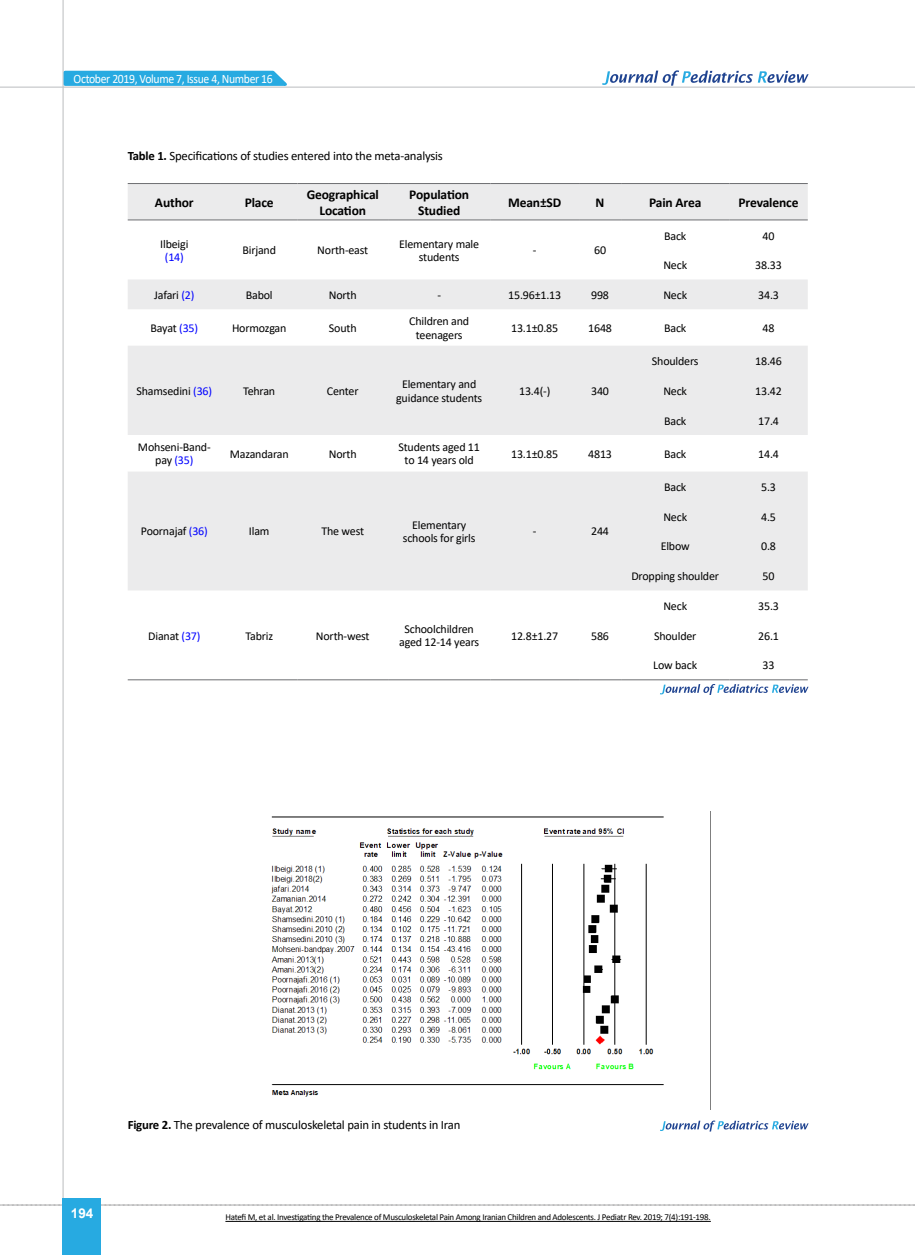
<style>
.page{position:relative;width:915px;height:1255px;background:#fff}
.page>*{position:absolute;margin:0;border:0;box-sizing:border-box;transform-origin:0 0}
.t1{font:700 13.5px/16.2px "Calibri";letter-spacing:-.01em;color:#000;text-align:center}
.t2{font:700 13.5px "Arial";color:#fff}
.t3{font:12.75px "Calibri";letter-spacing:-.015em;color:#000}
.t4{font:12.75px "Calibri";letter-spacing:-.03em;color:#fff;scale:.92 1}
.t5{font:12px/13.5px "Calibri";letter-spacing:-.015em;color:#000;text-align:center}
.t6{font:12px "Calibri";color:#00f}
.t7{font:9px "Calibri";letter-spacing:-.03em;color:#000}
.s1{font-weight:700}
.s2{color:#00f}
</style>
<div class="page">
<svg style="left:0;top:1204px;width:915px;height:1px"></svg>
<hr style="left:62px;top:0;width:2px;height:1254px;background:#c2c4c6">
<hr style="left:0;top:87px;width:914px;height:1px;background:#c2c4c6">
<div style="left:63px;top:1198px;width:38px;height:56px;background:#27aae1"></div>
<svg style="left:62px;top:69px;width:231px;height:18px;background:#51b9e5"></svg>
<svg style="left:602px;top:70px;width:206px;height:16px"></svg>
<svg style="left:128px;top:184px;width:679px;height:125px;fill:#ebebec"></svg>
<div style="left:128px;top:346px;width:679px;height:244px;background:#ebebec"></div>
<svg style="left:128px;top:435px;width:679px;height:36px"></svg>
<hr style="left:729px;top:183px;width:78px;height:1px;background:#6d6e71">
<hr style="left:621px;top:183px;width:108px;height:1px;background:#6d6e71">
<hr style="left:579px;top:183px;width:42px;height:1px;background:#6d6e71">
<hr style="left:490px;top:183px;width:89px;height:1px;background:#6d6e71">
<hr style="left:388px;top:183px;width:102px;height:1px;background:#6d6e71">
<hr style="left:297px;top:183px;width:91px;height:1px;background:#6d6e71">
<hr style="left:221px;top:183px;width:76px;height:1px;background:#6d6e71">
<hr style="left:128px;top:183px;width:93px;height:1px;background:#6d6e71">
<hr style="left:729px;top:219px;width:78px;height:1px;background:#6d6e71">
<hr style="left:621px;top:219px;width:108px;height:1px;background:#6d6e71">
<hr style="left:579px;top:219px;width:42px;height:1px;background:#6d6e71">
<hr style="left:490px;top:219px;width:89px;height:1px;background:#6d6e71">
<hr style="left:388px;top:219px;width:102px;height:1px;background:#6d6e71">
<hr style="left:297px;top:219px;width:91px;height:1px;background:#6d6e71">
<hr style="left:221px;top:219px;width:76px;height:1px;background:#6d6e71">
<hr style="left:128px;top:219px;width:93px;height:1px;background:#6d6e71">
<hr style="left:579px;top:679px;width:42px;height:1px;background:#6d6e71">
<hr style="left:490px;top:679px;width:89px;height:1px;background:#6d6e71">
<hr style="left:388px;top:679px;width:102px;height:1px;background:#6d6e71">
<hr style="left:297px;top:679px;width:91px;height:1px;background:#6d6e71">
<hr style="left:221px;top:679px;width:76px;height:1px;background:#6d6e71">
<hr style="left:128px;top:679px;width:93px;height:1px;background:#6d6e71">
<hr style="left:729px;top:679px;width:78px;height:1px;background:#6d6e71">
<hr style="left:621px;top:679px;width:108px;height:1px;background:#6d6e71">
<svg style="left:660px;top:684px;width:148px;height:11px"></svg>
<img style="left:271px;top:816px;width:393px;height:281px">
<svg style="left:660px;top:1120px;width:148px;height:11px"></svg>
<hr style="left:225px;top:1220px;width:485px;height:1px;background:#000">
<p class="t4" style="left:74px;top:69px;width:218px">October 2019, Volume 7, Issue 4, Number 16</p>
<p class="t3" style="left:128px;top:147px;width:316px"><span class="s1">Table 1.</span> Specifications of studies entered into the meta-analysis</p>
<p class="t1" style="left:155px;top:194px;width:40px">Author</p>
<p class="t1" style="left:244px;top:194px;width:31px">Place</p>
<p class="t1" style="left:306px;top:186px;width:74px">Geographical<br>Location</p>
<p class="t5" style="left:160px;top:237px;width:30px">Ilbeigi</p>
<p class="t6" style="left:165px;top:249px;width:20px">(14)</p>
<p class="t5" style="left:242px;top:243px;width:35px">Birjand</p>
<p class="t5" style="left:317px;top:243px;width:52px">North-east</p>
<p class="t1" style="left:409px;top:186px;width:61px">Population<br>Studied</p>
<p class="t5" style="left:399px;top:236px;width:81px">Elementary male students</p>
<p class="t1" style="left:508px;top:194px;width:55px">Mean±SD</p>
<p class="t1" style="left:595px;top:194px;width:10px">N</p>
<p class="t1" style="left:648px;top:194px;width:54px">Pain Area</p>
<p class="t1" style="left:738px;top:194px;width:61px">Prevalence</p>
<p class="t5" style="left:532px;top:243px;width:5px">-</p>
<p class="t5" style="left:594px;top:243px;width:13px">60</p>
<p class="t5" style="left:664px;top:228px;width:24px">Back</p>
<p class="t5" style="left:762px;top:228px;width:13px">40</p>
<p class="t5" style="left:663px;top:258px;width:25px">Neck</p>
<p class="t5" style="left:755px;top:258px;width:28px">38.33</p>
<p class="t5" style="left:154px;top:288px;width:42px">Jafari <span class="s2">(2)</span></p>
<p class="t5" style="left:246px;top:288px;width:28px">Babol</p>
<p class="t5" style="left:329px;top:288px;width:29px">North</p>
<p class="t5" style="left:437px;top:288px;width:5px">-</p>
<p class="t5" style="left:508px;top:288px;width:54px">15.96±1.13</p>
<p class="t5" style="left:591px;top:288px;width:19px">998</p>
<p class="t5" style="left:663px;top:288px;width:25px">Neck</p>
<p class="t5" style="left:758px;top:288px;width:22px">34.3</p>
<p class="t5" style="left:511px;top:321px;width:49px">13.1±0.85</p>
<p class="t5" style="left:588px;top:321px;width:25px">1648</p>
<p class="t5" style="left:664px;top:321px;width:24px">Back</p>
<p class="t5" style="left:762px;top:321px;width:13px">48</p>
<p class="t5" style="left:409px;top:314px;width:61px">Children and teenagers</p>
<p class="t5" style="left:150px;top:321px;width:49px">Bayat <span class="s2">(35)</span></p>
<p class="t5" style="left:232px;top:321px;width:56px">Hormozgan</p>
<p class="t5" style="left:329px;top:321px;width:29px">South</p>
<p class="t5" style="left:651px;top:354px;width:48px">Shoulders</p>
<p class="t5" style="left:755px;top:354px;width:28px">18.46</p>
<p class="t5" style="left:396px;top:377px;width:87px">Elementary and guidance students</p>
<p class="t5" style="left:519px;top:384px;width:33px">13.4(-)</p>
<p class="t5" style="left:591px;top:384px;width:19px">340</p>
<p class="t5" style="left:136px;top:384px;width:77px">Shamsedini <span class="s2">(36)</span></p>
<p class="t5" style="left:243px;top:384px;width:34px">Tehran</p>
<p class="t5" style="left:327px;top:384px;width:33px">Center</p>
<p class="t5" style="left:663px;top:384px;width:25px">Neck</p>
<p class="t5" style="left:755px;top:384px;width:28px">13.42</p>
<p class="t5" style="left:663px;top:413px;width:24px">Back</p>
<p class="t5" style="left:757px;top:413px;width:22px">17.4</p>
<p class="t5" style="left:511px;top:446px;width:49px">13.1±0.85</p>
<p class="t5" style="left:588px;top:446px;width:25px">4813</p>
<p class="t5" style="left:663px;top:446px;width:24px">Back</p>
<p class="t5" style="left:757px;top:446px;width:22px">14.4</p>
<p class="t5" style="left:138px;top:440px;width:74px">Mohseni-Band&shy;pay <span class="s2">(35)</span></p>
<p class="t5" style="left:398px;top:440px;width:83px">Students aged 11 to 14 years old</p>
<p class="t5" style="left:229px;top:446px;width:61px">Mazandaran</p>
<p class="t5" style="left:329px;top:446px;width:29px">North</p>
<p class="t5" style="left:141px;top:524px;width:68px">Poornajaf <span class="s2">(36)</span></p>
<p class="t5" style="left:249px;top:524px;width:22px">Ilam</p>
<p class="t5" style="left:321px;top:524px;width:44px">The west</p>
<p class="t5" style="left:403px;top:517px;width:74px">Elementary schools for girls</p>
<p class="t5" style="left:532px;top:524px;width:5px">-</p>
<p class="t5" style="left:591px;top:524px;width:19px">244</p>
<p class="t5" style="left:664px;top:480px;width:24px">Back</p>
<p class="t5" style="left:760px;top:480px;width:16px">5.3</p>
<p class="t5" style="left:663px;top:509px;width:25px">Neck</p>
<p class="t5" style="left:760px;top:509px;width:16px">4.5</p>
<p class="t5" style="left:660px;top:539px;width:31px">Elbow</p>
<p class="t5" style="left:760px;top:539px;width:16px">0.8</p>
<p class="t5" style="left:631px;top:569px;width:89px">Dropping shoulder</p>
<p class="t5" style="left:762px;top:569px;width:13px">50</p>
<p class="t5" style="left:663px;top:599px;width:25px">Neck</p>
<p class="t5" style="left:758px;top:599px;width:22px">35.3</p>
<p class="t5" style="left:399px;top:621px;width:81px">Schoolchildren aged 12-14 years</p>
<p class="t5" style="left:148px;top:628px;width:54px">Dianat <span class="s2">(37)</span></p>
<p class="t5" style="left:245px;top:628px;width:29px">Tabriz</p>
<p class="t5" style="left:316px;top:628px;width:55px">North-west</p>
<p class="t5" style="left:653px;top:628px;width:44px">Shoulder</p>
<p class="t5" style="left:758px;top:628px;width:22px">26.1</p>
<p class="t5" style="left:653px;top:658px;width:45px">Low back</p>
<p class="t5" style="left:762px;top:658px;width:13px">33</p>
<p class="t5" style="left:511px;top:628px;width:49px">12.8±1.27</p>
<p class="t5" style="left:591px;top:628px;width:19px">586</p>
<p class="t2" style="left:71px;top:1203px;width:24px">194</p>
<p class="t3" style="left:128px;top:1115px;width:334px"><span class="s1">Figure 2.</span> The prevalence of musculoskeletal pain in students in Iran</p>
<p class="t7" style="left:225px;top:1210px;width:486px">Hatefi M, et al. Investigating the Prevalence of Musculoskeletal Pain Among Iranian Children and Adolescents. J Pediatr Rev. 2019; 7(4):191-198.</p>
</div>
